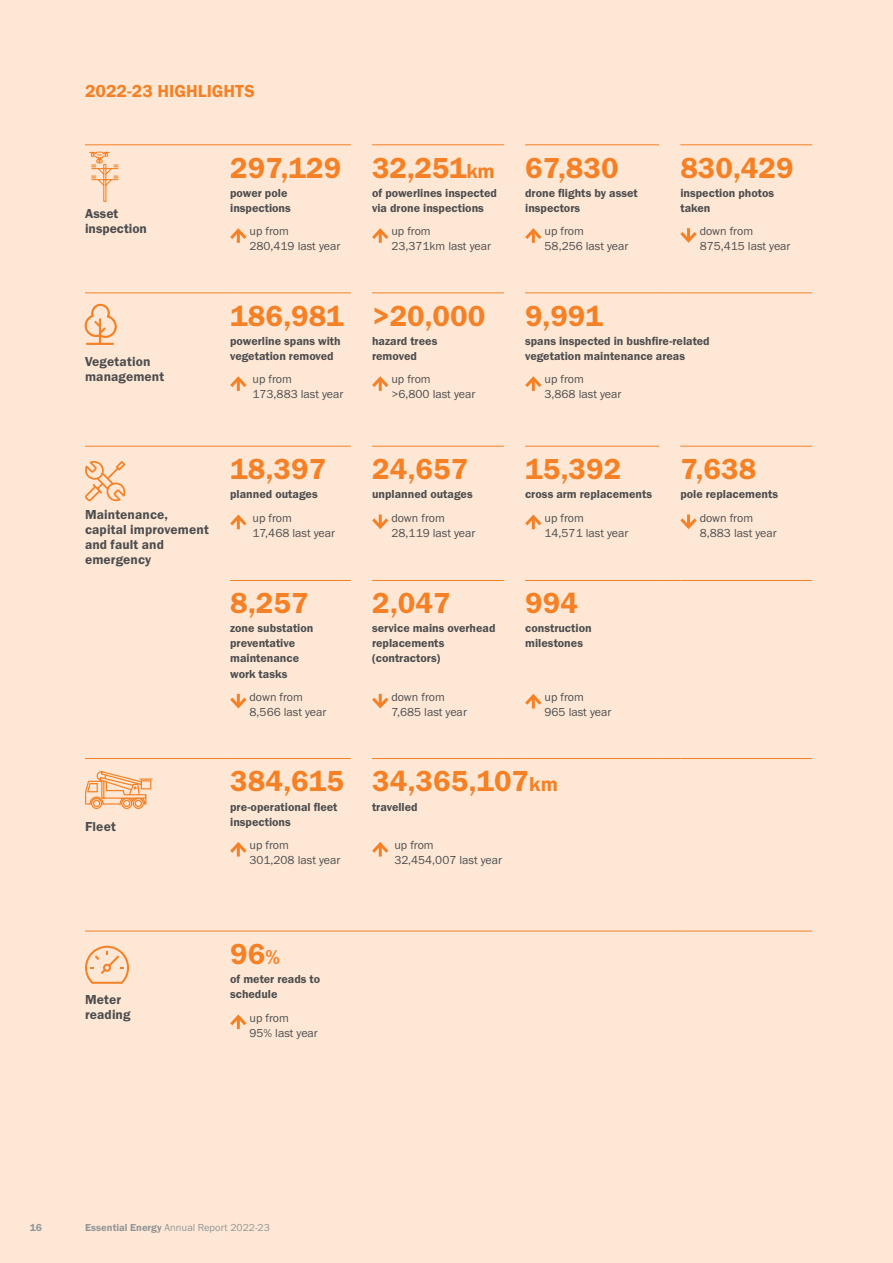
<style>
.page{position:relative;width:893px;height:1263px;background:#fee8d5}
.page>*{position:absolute;margin:0;border:0;box-sizing:border-box;transform-origin:0 0}
.t1{font:30px "Franklin Gothic URW Dem";color:#f58025}
.t2{font:18px "Franklin Gothic URW Dem";color:#f58025}
.t3{font:13.5px/15px "Franklin Gothic URW Dem";letter-spacing:.01em;color:#4d4d4f}
.t4{font:12px/15px "Franklin Gothic URW Dem";color:#4d4d4f}
.t5{font:12px/15px "Franklin Gothic URW Boo";color:#4d4d4f}
.t6{font:10.5px "Franklin Gothic URW Boo";color:#939598}
.t7{font:10.5px "Franklin Gothic URW Dem";color:#939598}
.s1{font-size:21px}
.s2{font-family:"Franklin Gothic URW Dem"}
</style>
<div class="page">
<svg style="left:230px;top:228px;width:17px;height:15px"></svg>
<svg style="left:372px;top:228px;width:17px;height:15px"></svg>
<svg style="left:525px;top:228px;width:17px;height:15px"></svg>
<svg style="left:680px;top:228px;width:17px;height:15px"></svg>
<svg style="left:230px;top:376px;width:17px;height:15px"></svg>
<svg style="left:372px;top:376px;width:17px;height:15px"></svg>
<svg style="left:525px;top:376px;width:17px;height:15px"></svg>
<svg style="left:230px;top:514px;width:17px;height:15px"></svg>
<svg style="left:372px;top:514px;width:17px;height:15px"></svg>
<svg style="left:525px;top:514px;width:17px;height:15px"></svg>
<svg style="left:680px;top:514px;width:17px;height:15px"></svg>
<svg style="left:230px;top:694px;width:17px;height:15px"></svg>
<svg style="left:372px;top:694px;width:17px;height:15px"></svg>
<svg style="left:525px;top:694px;width:17px;height:14px"></svg>
<svg style="left:230px;top:842px;width:17px;height:14px"></svg>
<svg style="left:372px;top:842px;width:17px;height:14px"></svg>
<svg style="left:230px;top:1014px;width:17px;height:15px"></svg>
<svg style="left:85px;top:461px;width:41px;height:40px"></svg>
<svg style="left:85px;top:946px;width:44px;height:38px"></svg>
<svg style="left:84px;top:304px;width:33px;height:41px"></svg>
<svg style="left:89px;top:151px;width:30px;height:51px"></svg>
<svg style="left:85px;top:771px;width:68px;height:38px"></svg>
<hr style="left:85px;top:145px;width:145px;height:1px;background:#f58025">
<hr style="left:230px;top:145px;width:121px;height:1px;background:#f58025">
<hr style="left:372px;top:145px;width:132px;height:1px;background:#f58025">
<hr style="left:525px;top:145px;width:134px;height:1px;background:#f58025">
<hr style="left:680px;top:145px;width:132px;height:1px;background:#f58025">
<hr style="left:85px;top:758px;width:145px;height:1px;background:#f58025">
<hr style="left:230px;top:758px;width:121px;height:1px;background:#f58025">
<hr style="left:372px;top:758px;width:132px;height:1px;background:#f58025">
<hr style="left:525px;top:758px;width:134px;height:1px;background:#f58025">
<hr style="left:680px;top:758px;width:132px;height:1px;background:#f58025">
<hr style="left:85px;top:931px;width:145px;height:1px;background:#f58025">
<hr style="left:230px;top:931px;width:121px;height:1px;background:#f58025">
<hr style="left:372px;top:931px;width:132px;height:1px;background:#f58025">
<hr style="left:525px;top:931px;width:134px;height:1px;background:#f58025">
<hr style="left:680px;top:931px;width:132px;height:1px;background:#f58025">
<hr style="left:85px;top:446px;width:145px;height:1px;background:#f58025">
<hr style="left:230px;top:446px;width:121px;height:1px;background:#f58025">
<hr style="left:372px;top:446px;width:132px;height:1px;background:#f58025">
<hr style="left:525px;top:446px;width:134px;height:1px;background:#f58025">
<hr style="left:680px;top:446px;width:132px;height:1px;background:#f58025">
<hr style="left:230px;top:580px;width:121px;height:1px;background:#f58025">
<hr style="left:372px;top:580px;width:132px;height:1px;background:#f58025">
<hr style="left:525px;top:580px;width:134px;height:1px;background:#f58025">
<hr style="left:680px;top:580px;width:132px;height:1px;background:#f58025">
<hr style="left:85px;top:293px;width:145px;height:1px;background:#f58025">
<hr style="left:230px;top:293px;width:121px;height:1px;background:#f58025">
<hr style="left:372px;top:293px;width:132px;height:1px;background:#f58025">
<hr style="left:525px;top:293px;width:134px;height:1px;background:#f58025">
<hr style="left:680px;top:293px;width:132px;height:1px;background:#f58025">
<svg style="left:504px;top:758px;width:21px;height:1px"></svg>
<svg style="left:659px;top:580px;width:21px;height:1px"></svg>
<svg style="left:659px;top:758px;width:21px;height:1px"></svg>
<svg style="left:659px;top:931px;width:21px;height:1px"></svg>
<svg style="left:351px;top:931px;width:21px;height:1px"></svg>
<svg style="left:504px;top:931px;width:21px;height:1px"></svg>
<svg style="left:659px;top:293px;width:21px;height:1px"></svg>
<h2 class="t2" style="left:85px;top:80px;width:171px">2022-23 HIGHLIGHTS</h2>
<p class="t3" style="left:85px;top:205px;width:63px">Asset inspection</p>
<p class="t3" style="left:85px;top:353px;width:81px">Vegetation management</p>
<h1 class="t1" style="left:230px;top:149px;width:113px">297,129</h1>
<p class="t4" style="left:230px;top:185px;width:62px">power pole inspections</p>
<p class="t5" style="left:250px;top:224px;width:92px">up from<br>280,419 last year</p>
<h1 class="t1" style="left:230px;top:297px;width:115px">186,981</h1>
<p class="t4" style="left:230px;top:333px;width:112px">powerline spans with vegetation removed</p>
<p class="t5" style="left:253px;top:372px;width:92px">up from<br>173,883 last year</p>
<p class="t3" style="left:85px;top:507px;width:125px">Maintenance, capital improvement and fault and emergency</p>
<p class="t3" style="left:85px;top:819px;width:32px">Fleet</p>
<h1 class="t1" style="left:230px;top:450px;width:98px">18,397</h1>
<p class="t4" style="left:230px;top:486px;width:89px">planned outages</p>
<p class="t5" style="left:253px;top:510px;width:84px">up from<br>17,468 last year</p>
<h1 class="t1" style="left:230px;top:585px;width:80px">8,257</h1>
<p class="t4" style="left:230px;top:621px;width:85px">zone substation preventative maintenance work tasks</p>
<p class="t5" style="left:250px;top:689px;width:78px">down from<br>8,566 last year</p>
<h1 class="t1" style="left:230px;top:763px;width:115px">384,615</h1>
<p class="t4" style="left:230px;top:799px;width:109px">pre-operational fleet inspections</p>
<p class="t5" style="left:250px;top:837px;width:92px">up from<br>301,208 last year</p>
<h1 class="t1" style="left:372px;top:149px;width:124px">32,251<span class="s1">km</span></h1>
<p class="t4" style="left:372px;top:185px;width:126px">of powerlines inspected via drone inspections</p>
<p class="t5" style="left:391px;top:224px;width:101px">up from<br>23,371km last year</p>
<h1 class="t1" style="left:372px;top:297px;width:115px">&gt;20,000</h1>
<p class="t4" style="left:372px;top:333px;width:67px">hazard trees removed</p>
<p class="t5" style="left:391px;top:372px;width:85px">up from<br>&gt;6,800 last year</p>
<h1 class="t1" style="left:372px;top:450px;width:98px">24,657</h1>
<p class="t4" style="left:372px;top:486px;width:102px">unplanned outages</p>
<p class="t5" style="left:391px;top:510px;width:85px">down from<br>28,119 last year</p>
<h1 class="t1" style="left:372px;top:585px;width:80px">2,047</h1>
<p class="t4" style="left:372px;top:621px;width:125px">service mains overhead replacements (contractors)</p>
<p class="t5" style="left:391px;top:689px;width:77px">down from<br>7,685 last year</p>
<h1 class="t1" style="left:525px;top:149px;width:95px">67,830</h1>
<p class="t4" style="left:525px;top:185px;width:114px">drone flights by asset inspectors</p>
<p class="t5" style="left:544px;top:224px;width:85px">up from<br>58,256 last year</p>
<h1 class="t1" style="left:680px;top:149px;width:115px">830,429</h1>
<p class="t4" style="left:680px;top:185px;width:95px">inspection photos taken</p>
<p class="t5" style="left:700px;top:224px;width:92px">down from<br>875,415 last year</p>
<h1 class="t1" style="left:525px;top:297px;width:80px">9,991</h1>
<p class="t4" style="left:525px;top:333px;width:186px">spans inspected in bushfire-related vegetation maintenance areas</p>
<p class="t5" style="left:544px;top:372px;width:78px">up from<br>3,868 last year</p>
<h1 class="t1" style="left:525px;top:450px;width:98px">15,392</h1>
<p class="t4" style="left:525px;top:486px;width:128px">cross arm replacements</p>
<p class="t5" style="left:544px;top:510px;width:85px">up from<br>14,571 last year</p>
<h1 class="t1" style="left:525px;top:585px;width:54px">994</h1>
<p class="t4" style="left:525px;top:621px;width:68px">construction milestones</p>
<p class="t5" style="left:544px;top:689px;width:68px">up from<br>965 last year</p>
<h1 class="t1" style="left:680px;top:450px;width:77px">7,638</h1>
<p class="t4" style="left:680px;top:486px;width:99px">pole replacements</p>
<p class="t5" style="left:700px;top:510px;width:78px">down from<br>8,883 last year</p>
<h1 class="t1" style="left:372px;top:763px;width:187px">34,365,107<span class="s1">km</span></h1>
<p class="t4" style="left:372px;top:799px;width:47px">travelled</p>
<p class="t5" style="left:394px;top:837px;width:109px">up from<br>32,454,007 last year</p>
<p class="t3" style="left:85px;top:992px;width:47px">Meter reading</p>
<h1 class="t1" style="left:230px;top:935px;width:51px">96<span class="s1">%</span></h1>
<p class="t4" style="left:230px;top:971px;width:92px">of meter reads to schedule</p>
<p class="t5" style="left:250px;top:1010px;width:70px">up from<br>95% last year</p>
<p class="t7" style="left:30px;top:1221px;width:14px">16</p>
<p class="t6" style="left:85px;top:1220px;width:186px"><span class="s2">Essential Energy</span> Annual Report 2022-23</p>
</div>
